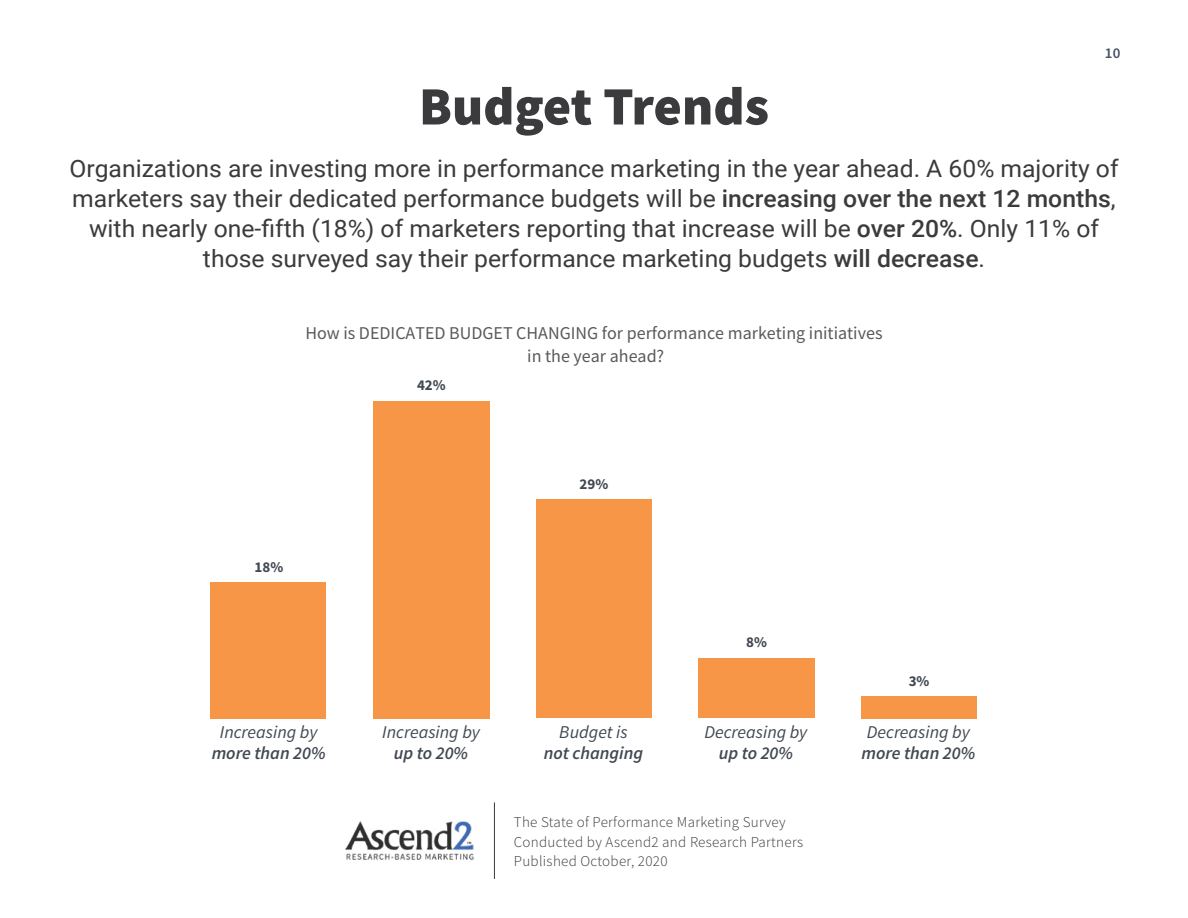
<style>
.page{position:relative;width:1188px;height:918px;background:#fff}
.page>*{position:absolute;margin:0;border:0;box-sizing:border-box;transform-origin:0 0}
.t1{font:900 54px "Source Sans Pro";color:#3b3a3c}
.t2{font:24px/30px "Roboto";color:#3b3a3c;text-align:center}
.t3{font:18px/22.5px "Source Sans Pro";color:#595959;text-align:center}
.t4{font:italic 18px "Source Sans Pro";color:#424952}
.t5{font:italic 600 18px "Source Sans Pro";color:#424952}
.t6{font:300 15px/19.5px "Source Sans Pro";letter-spacing:.02em;color:#3b3a3c}
.t7{font:700 15px "Source Sans Pro";color:#424952}
.t8{font:600 15px "Source Sans Pro";color:#475066}
.s1{font-weight:500}
</style>
<div class="page">
<img style="left:345px;top:821px;width:129px;height:39px">
<hr style="left:494px;top:802px;width:1px;height:77px;background:#3b3a3c">
<div style="left:211px;top:582px;width:115px;height:136px;background:#f79647"></div>
<div style="left:373px;top:401px;width:117px;height:317px;background:#f79647"></div>
<div style="left:536px;top:500px;width:116px;height:218px;background:#f79647"></div>
<div style="left:698px;top:658px;width:117px;height:60px;background:#f79647"></div>
<div style="left:862px;top:696px;width:115px;height:22px;background:#f79647"></div>
<p class="t8" style="left:1105px;top:43px;width:17px">10</p>
<h1 class="t1" style="left:419px;top:69px;width:352px">Budget Trends</h1>
<p class="t2" style="left:70px;top:152px;width:1051px">Organizations are investing more in performance marketing in the year ahead. A 60% majority of marketers say their dedicated performance budgets will be <span class="s1">increasing over the next 12 months</span>, with nearly one-fifth (18%) of marketers reporting that increase will be <span class="s1">over 20%</span>. Only 11% of those surveyed say their performance marketing budgets <span class="s1">will decrease</span>.</p>
<p class="t3" style="left:305px;top:322px;width:579px">How is DEDICATED BUDGET CHANGING for performance marketing initiatives in the year ahead?</p>
<p class="t7" style="left:254px;top:556px;width:30px">18%</p>
<p class="t4" style="left:220px;top:721px;width:99px">Increasing by</p>
<p class="t5" style="left:212px;top:741px;width:115px">more than 20%</p>
<p class="t7" style="left:417px;top:375px;width:30px">42%</p>
<p class="t7" style="left:580px;top:474px;width:30px">29%</p>
<p class="t4" style="left:382px;top:721px;width:99px">Increasing by</p>
<p class="t5" style="left:394px;top:741px;width:76px">up to 20%</p>
<p class="t4" style="left:559px;top:721px;width:70px">Budget is</p>
<p class="t5" style="left:544px;top:741px;width:101px">not changing</p>
<p class="t7" style="left:746px;top:631px;width:22px">8%</p>
<p class="t4" style="left:704px;top:721px;width:104px">Decreasing by</p>
<p class="t5" style="left:719px;top:741px;width:76px">up to 20%</p>
<p class="t6" style="left:514px;top:813px;width:291px">The State of Performance Marketing Survey<br>Conducted by Ascend2 and Research Partners<br>Published October, 2020</p>
<p class="t7" style="left:909px;top:670px;width:22px">3%</p>
<p class="t4" style="left:867px;top:721px;width:104px">Decreasing by</p>
<p class="t5" style="left:861px;top:741px;width:115px">more than 20%</p>
</div>
